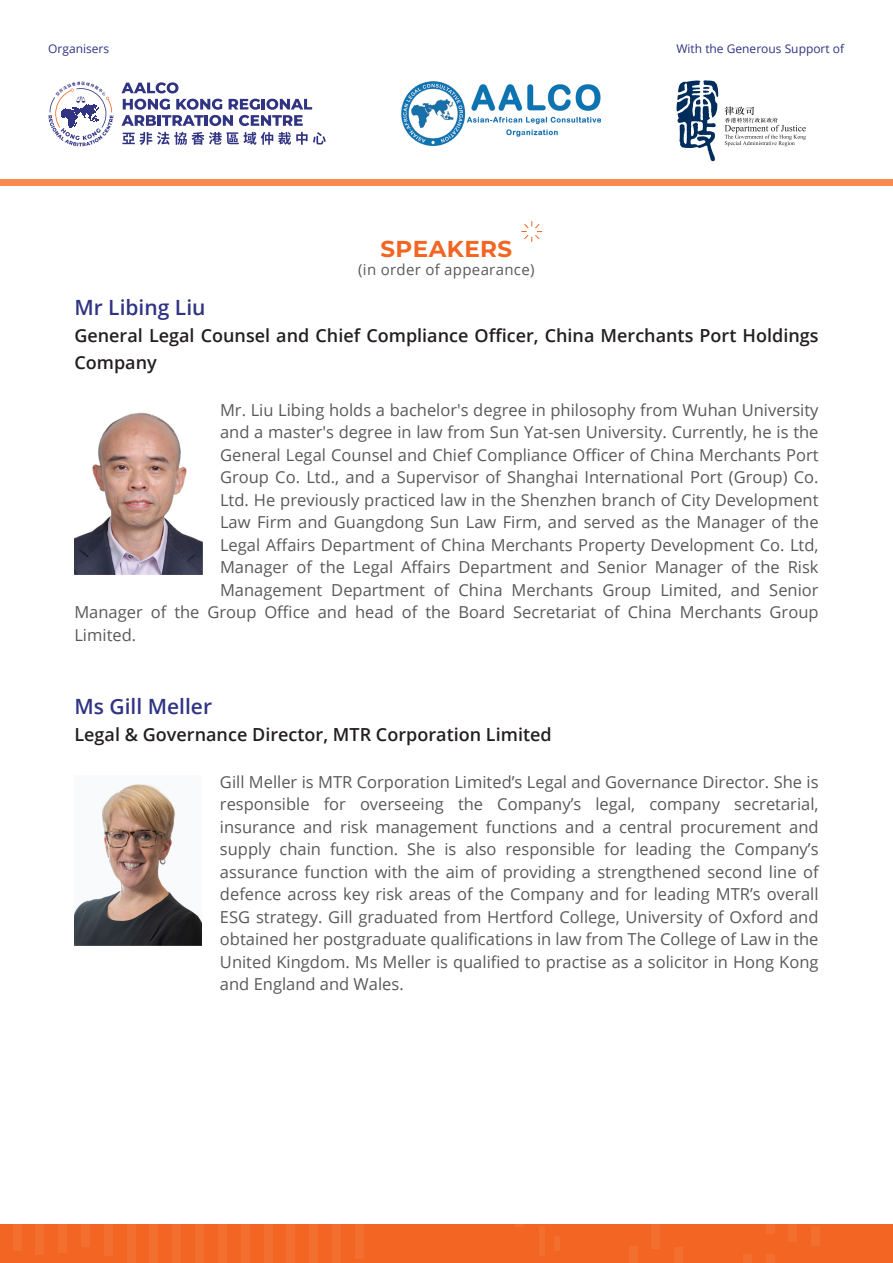
<style>
.page{position:relative;width:893px;height:1263px;background:#fff}
.page>*{position:absolute;margin:0;border:0;box-sizing:border-box;transform-origin:0 0}
.t1{font:700 22.95px "Montserrat";letter-spacing:.02em;color:#f26522}
.t2{font:600 21px "Open Sans";color:#303483}
.t3{font:600 18px/27px "Open Sans";color:#231f20}
.t4{font:16.5px/22.5px "Open Sans";color:#58595b;text-align:justify}
.t5{font:15px "Open Sans";letter-spacing:.02em;color:#58595b}
.t6{font:12px "Open Sans";color:#303483}
</style>
<div class="page">
<div style="left:0;top:1224px;width:893px;height:39px;background:#f26522"></div>
<svg style="left:13px;top:1224px;width:8px;height:27px"></svg>
<div style="left:36px;top:1049px;width:8px;height:206px;background:#fff"></div>
<div style="left:59px;top:1052px;width:8px;height:200px;background:#fff"></div>
<div style="left:81px;top:1043px;width:9px;height:203px;background:#fff"></div>
<div style="left:104px;top:1042px;width:8px;height:214px;background:#fff"></div>
<svg style="left:127px;top:1224px;width:8px;height:39px"></svg>
<svg style="left:150px;top:1224px;width:8px;height:39px"></svg>
<svg style="left:173px;top:1224px;width:8px;height:39px"></svg>
<svg style="left:195px;top:1224px;width:9px;height:39px"></svg>
<svg style="left:218px;top:1224px;width:8px;height:39px"></svg>
<svg style="left:241px;top:1224px;width:8px;height:39px"></svg>
<svg style="left:264px;top:1224px;width:8px;height:39px"></svg>
<svg style="left:287px;top:1224px;width:8px;height:39px"></svg>
<svg style="left:310px;top:1224px;width:8px;height:39px"></svg>
<svg style="left:332px;top:1224px;width:9px;height:39px"></svg>
<svg style="left:355px;top:1224px;width:8px;height:34px"></svg>
<div style="left:515px;top:1010px;width:8px;height:216px;background:#fff"></div>
<div style="left:539px;top:1226px;width:6px;height:29px;background:#f26f30"></div>
<div style="left:629px;top:1246px;width:8px;height:17px;background:#f26f30"></div>
<div style="left:652px;top:948px;width:8px;height:300px;background:#fff"></div>
<div style="left:675px;top:1247px;width:8px;height:16px;background:#f26f30"></div>
<div style="left:743px;top:1254px;width:8px;height:9px;background:#f26f30"></div>
<svg style="left:766px;top:1224px;width:8px;height:10px"></svg>
<div style="left:555px;top:1236px;width:5px;height:14px;background:#f26f30"></div>
<div style="left:766px;top:1254px;width:8px;height:9px;background:#f26f30"></div>
<svg style="left:789px;top:1224px;width:8px;height:18px"></svg>
<div style="left:812px;top:1226px;width:8px;height:20px;background:#f26f30"></div>
<div style="left:0;top:179px;width:893px;height:7px;background:#f68a50"></div>
<img style="left:402px;top:82px;width:199px;height:64px">
<svg style="left:121px;top:82px;width:57px;height:11px"></svg>
<svg style="left:121px;top:99px;width:191px;height:27px"></svg>
<svg style="left:122px;top:132px;width:204px;height:13px"></svg>
<svg style="left:48px;top:82px;width:65px;height:64px"></svg>
<svg style="left:676px;top:80px;width:42px;height:81px"></svg>
<svg style="left:725px;top:106px;width:81px;height:40px"></svg>
<img style="left:74px;top:784px;width:128px;height:161px">
<img style="left:74px;top:412px;width:128px;height:162px">
<svg style="left:521px;top:221px;width:21px;height:21px"></svg>
<p class="t6" style="left:48px;top:40px;width:62px">Organisers</p>
<p class="t6" style="left:676px;top:40px;width:169px">With the Generous Support of</p>
<h1 class="t1" style="left:380px;top:232px;width:133px">SPEAKERS</h1>
<p class="t5" style="left:358px;top:259px;width:178px">(in order of appearance)</p>
<p class="t2" style="left:74px;top:293px;width:133px">Mr Libing Liu</p>
<p class="t3" style="left:74px;top:322px;width:746px">General Legal Counsel and Chief Compliance Officer, China Merchants Port Holdings<br>Company</p>
<p class="t4" style="left:220px;top:398px;width:600px">Mr. Liu Libing holds a bachelor's degree in philosophy from Wuhan University</p>
<p class="t4" style="left:220px;top:421px;width:600px">and a master's degree in law from Sun Yat-sen University. Currently, he is the</p>
<p class="t4" style="left:220px;top:443px;width:600px">General Legal Counsel and Chief Compliance Officer of China Merchants Port</p>
<p class="t4" style="left:220px;top:466px;width:600px">Group Co. Ltd., and a Supervisor of Shanghai International Port (Group) Co.</p>
<p class="t4" style="left:220px;top:488px;width:600px">Ltd. He previously practiced law in the Shenzhen branch of City Development</p>
<p class="t4" style="left:220px;top:511px;width:600px">Law Firm and Guangdong Sun Law Firm, and served as the Manager of the</p>
<p class="t4" style="left:220px;top:533px;width:600px">Legal Affairs Department of China Merchants Property Development Co. Ltd,</p>
<p class="t4" style="left:220px;top:556px;width:600px">Manager of the Legal Affairs Department and Senior Manager of the Risk</p>
<p class="t4" style="left:220px;top:578px;width:600px">Management Department of China Merchants Group Limited, and Senior</p>
<p class="t4" style="left:74px;top:601px;width:746px">Manager of the Group Office and head of the Board Secretariat of China Merchants Group</p>
<p class="t4" style="left:74px;top:623px;width:63px">Limited.</p>
<p class="t2" style="left:74px;top:692px;width:139px">Ms Gill Meller</p>
<p class="t3" style="left:74px;top:721px;width:479px">Legal &amp; Governance Director, MTR Corporation Limited</p>
<p class="t4" style="left:220px;top:770px;width:600px">Gill Meller is MTR Corporation Limited’s Legal and Governance Director. She is responsible for overseeing the Company’s legal, company secretarial, insurance and risk management functions and a central procurement and supply chain function. She is also responsible for leading the Company’s assurance function with the aim of providing a strengthened second line of defence across key risk areas of the Company and for leading MTR’s overall ESG strategy. Gill graduated from Hertford College, University of Oxford and obtained her postgraduate qualifications in law from The College of Law in the United Kingdom. Ms Meller is qualified to practise as a solicitor in Hong Kong and England and Wales.</p>
</div>
